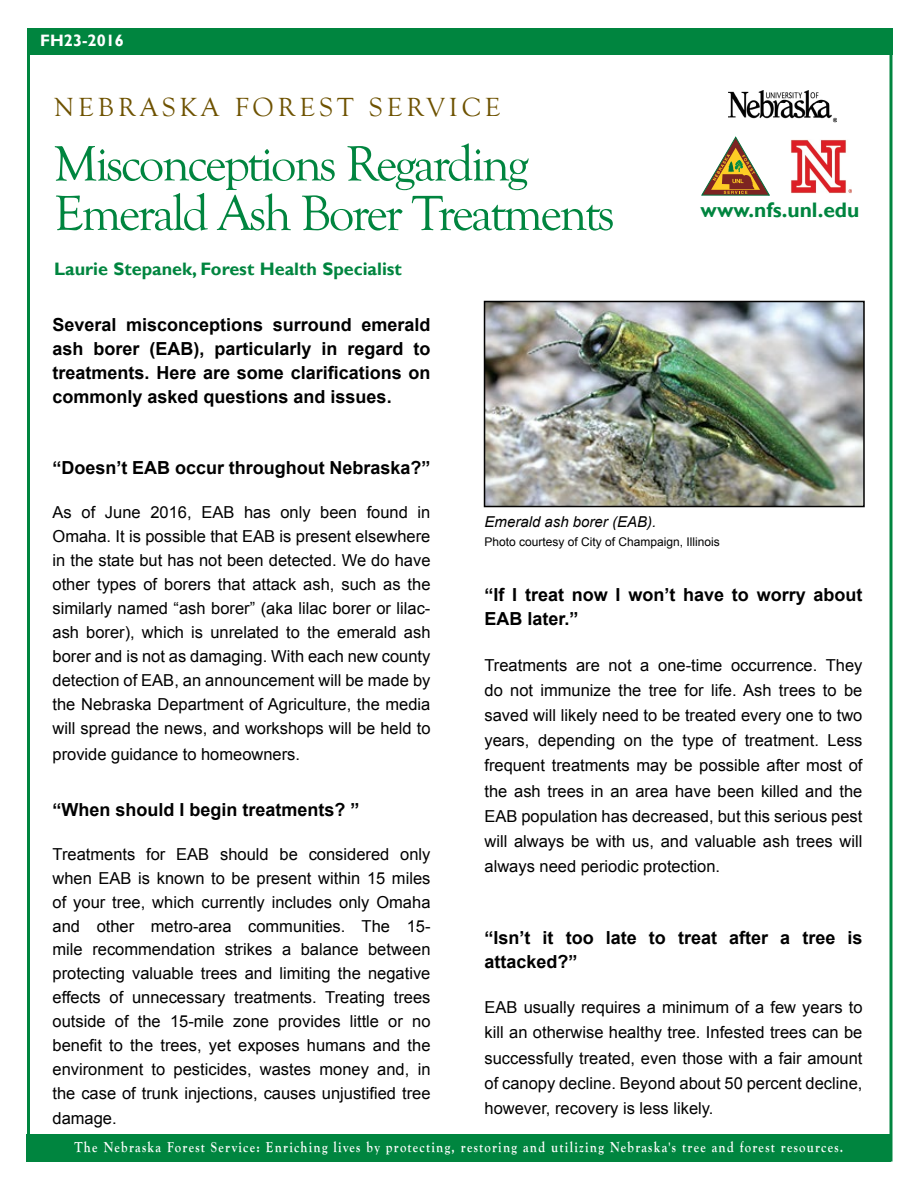
<style>
.page{position:relative;width:918px;height:1188px;background:#fff}
.page>*{position:absolute;margin:0;border:0;box-sizing:border-box;transform-origin:0 0}
.t1{font:51px/49.5px "Goudy Old Style T";letter-spacing:-.05em;color:#00853f}
.t2{font:27px "Goudy Old Style T";letter-spacing:.15em;color:#6e5200}
.t3{font:700 21px "Gill Sans";color:#00853f}
.t4{font:700 18px/24px "Arial";color:#000}
.t5{font:700 18px "Gill Sans";color:#00853f}
.t6{font:16.5px/25.2px "Arial";color:#000;text-align:justify}
.t7{font:700 16.5px "Gill Sans";color:#fff}
.t8{font:700 15px "Goudy Old Style T";letter-spacing:.1em;color:#fff;scale:.85 1}
.t9{font:italic 15px "Arial";color:#000}
.t10{font:12px "Arial";color:#000}
</style>
<div class="page">
<div style="left:27px;top:28px;width:865px;height:27px;background:#00853f"></div>
<div style="left:27px;top:1134px;width:864px;height:28px;background:#00853f"></div>
<img style="left:728px;top:90px;width:108px;height:32px">
<svg style="left:701px;top:136px;width:69px;height:60px"></svg>
<img style="left:791px;top:139px;width:60px;height:54px">
<img style="left:487px;top:304px;width:375px;height:200px">
<div style="left:484px;top:301px;width:381px;height:206px;border:2px solid #000"></div>
<p class="t7" style="left:40px;top:30px;width:85px">FH23-2016</p>
<h2 class="t2" style="left:54px;top:92px;width:448px">NEBRASKA FOREST SERVICE</h2>
<h1 class="t1" style="left:54px;top:140px;width:562px">Misconceptions Regarding<br>Emerald Ash Borer Treatments</h1>
<p class="t5" style="left:54px;top:258px;width:349px">Laurie Stepanek, Forest Health Specialist</p>
<p class="t4" style="left:53px;top:313px;width:379px;text-align:justify">Several misconceptions surround emerald ash borer (EAB), particularly in regard to treatments. Here are some clarifications on commonly asked questions and issues.</p>
<p class="t3" style="left:701px;top:197px;width:160px">www.nfs.unl.edu</p>
<p class="t4" style="left:53px;top:456px;width:379px">“Doesn’t EAB occur throughout Nebraska?”</p>
<p class="t6" style="left:53px;top:501px;width:379px;line-height:24px">As of June 2016, EAB has only been found in Omaha. It is possible that EAB is present elsewhere in the state but has not been detected. We do have other types of borers that attack ash, such as the similarly named “ash borer” (aka lilac borer or lilac&shy;ash borer), which is unrelated to the emerald ash borer and is not as damaging. With each new county detection of EAB, an announcement will be made by the Nebraska Department of Agriculture, the media will spread the news, and workshops will be held to</p>
<p class="t6" style="left:53px;top:741px;width:249px">provide guidance to homeowners.</p>
<p class="t4" style="left:53px;top:798px;width:309px">“When should I begin treatments? ”</p>
<p class="t6" style="left:53px;top:843px;width:379px;line-height:23.9px">Treatments for EAB should be considered only when EAB is known to be present within 15 miles of your tree, which currently includes only Omaha and other metro-area communities. The 15- mile recommendation strikes a balance between protecting valuable trees and limiting the negative effects of unnecessary treatments. Treating trees outside of the 15-mile zone provides little or no benefit to the trees, yet exposes humans and the environment to pesticides, wastes money and, in the case of trunk injections, causes unjustified tree</p>
<p class="t6" style="left:53px;top:1106px;width:66px">damage.</p>
<p class="t9" style="left:485px;top:512px;width:173px">Emerald ash borer (EAB).</p>
<p class="t10" style="left:485px;top:534px;width:237px">Photo courtesy of City of Champaign, Illinois</p>
<p class="t4" style="left:485px;top:583px;width:379px">“If I treat now I won’t have to worry about<br>EAB later.”</p>
<p class="t6" style="left:485px;top:652px;width:379px">Treatments are not a one-time occurrence. They do not immunize the tree for life. Ash trees to be saved will likely need to be treated every one to two years, depending on the type of treatment. Less frequent treatments may be possible after most of the ash trees in an area have been killed and the EAB population has decreased, but this serious pest will always be with us, and valuable ash trees will always need periodic protection.</p>
<p class="t4" style="left:485px;top:926px;width:379px">“Isn’t it too late to treat after a tree is attacked?”</p>
<p class="t6" style="left:485px;top:995px;width:379px">EAB usually requires a minimum of a few years to kill an otherwise healthy tree. Infested trees can be successfully treated, even those with a fair amount of canopy decline. Beyond about 50 percent decline, however, recovery is less likely.</p>
<p class="t8" style="left:75px;top:1138px;width:906px">The Nebraska Forest Service: Enriching lives by protecting, restoring and utilizing Nebraska's tree and forest resources.</p>
</div>
